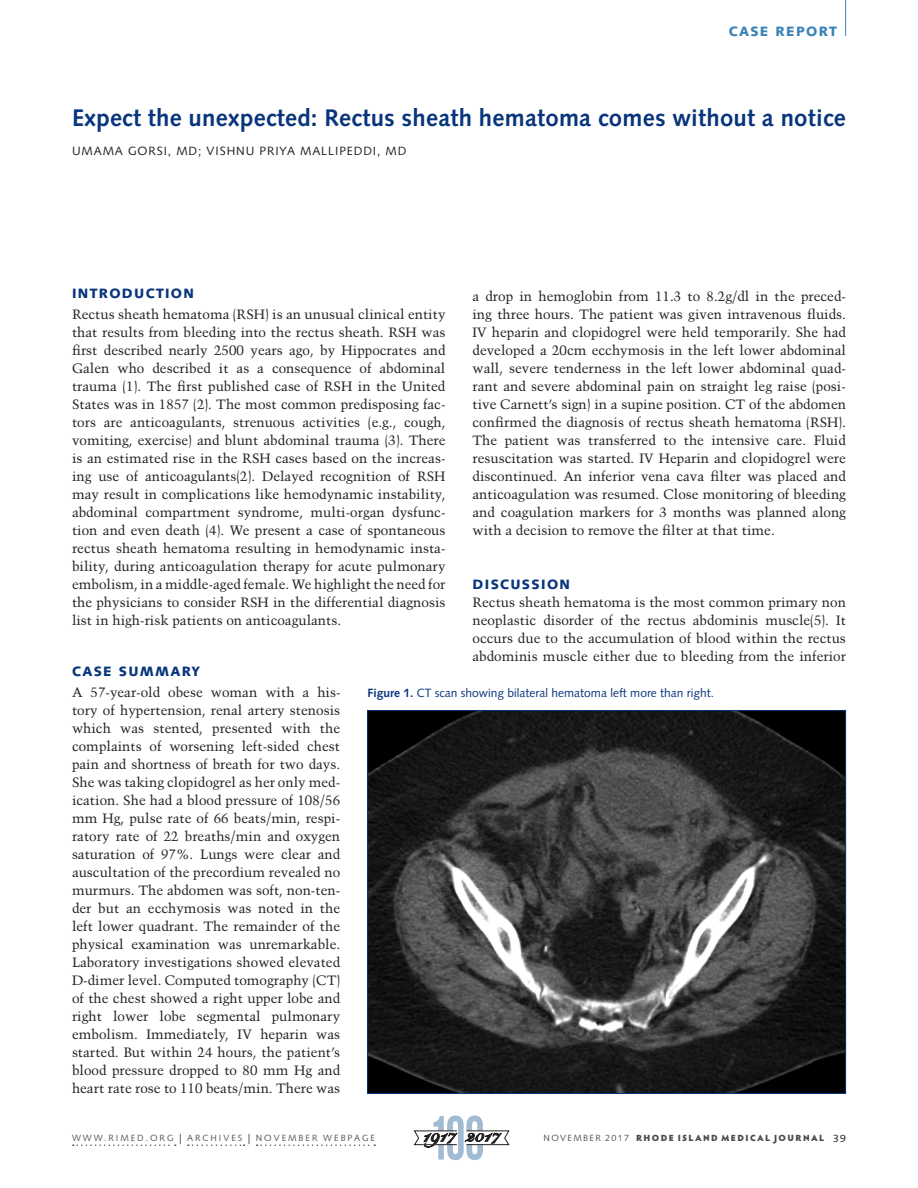
<style>
.page{position:relative;width:918px;height:1188px;background:#fff}
.page>*{position:absolute;margin:0;border:0;box-sizing:border-box;transform-origin:0 0}
.CLINICAL_TITLE{font:700 24px "Syntax";letter-spacing:.01em;color:#08357c}
.clinical_text_1st_pa{font:13.5px/18px "Trump Mediaeval";color:#231f20;text-align:justify}
.clincal_Head{font:900 13.5px "Syntax";letter-spacing:.1em;color:#08357c}
.dept_blue{font:900 13.5px "Syntax";letter-spacing:.1em;color:#3983b7}
.clinical_figure_capt{font:12px "Syntax";color:#08357c}
.byline_author{font:12px "Syntax";letter-spacing:.075em;color:#231f20}
.t1{font:900 9px "Hypatia Sans Pro";letter-spacing:.155em;color:#4b4c4d}
.t2{font:9px "Syntax";letter-spacing:.215em;color:#57585a}
.s1{font-weight:700}
.s2{font-size:13.5px;color:#231f20}
.s3{font-family:"Syntax";font-weight:400;color:#57585a}
.s4{font-family:"Syntax";font-weight:400;font-size:10.5px;color:#231f20}
</style>
<div class="page">
<hr style="left:845px;top:0;width:1px;height:36px;background:#3983b7">
<img style="left:369px;top:712px;width:475px;height:380px">
<svg style="left:412px;top:710px;width:99px;height:450px;background:#525353"></svg>
<svg style="left:73px;top:1144px;width:103px;height:2px"></svg>
<svg style="left:188px;top:1144px;width:56px;height:2px"></svg>
<svg style="left:257px;top:1144px;width:118px;height:2px"></svg>
<p class="dept_blue" style="left:729px;top:23px;width:110px">CASE REPORT</p>
<p class="CLINICAL_TITLE" style="left:72px;top:104px;width:775px">Expect the unexpected: Rectus sheath hematoma comes without a notice</p>
<p class="byline_author" style="left:72px;top:143px;width:336px">UMAMA GORSI, MD; VISHNU PRIYA MALLIPEDDI, MD</p>
<p class="clincal_Head" style="left:72px;top:285px;width:124px">INTRODUCTION</p>
<p class="clinical_text_1st_pa" style="left:72px;top:305px;width:375px">Rectus sheath hematoma (RSH) is an unusual clinical entity that results from bleeding into the rectus sheath. RSH was first described nearly 2500 years ago, by Hippocrates and Galen who described it as a consequence of abdominal trauma (1). The first published case of RSH in the United States was in 1857 (2). The most common predisposing fac&shy;tors are anticoagulants, strenuous activities (e.g., cough, vomiting, exercise) and blunt abdominal trauma (3). There is an estimated rise in the RSH cases based on the increas&shy;ing use of anticoagulants(2). Delayed recognition of RSH may result in complications like hemodynamic instability, abdominal compartment syndrome, multi-organ dysfunc&shy;tion and even death (4). We present a case of spontaneous rectus sheath hematoma resulting in hemodynamic insta&shy;bility, during anticoagulation therapy for acute pulmonary embolism, in a middle-aged female. We highlight the need for the physicians to consider RSH in the differential diagnosis list in high-risk patients on anticoagulants.</p>
<p class="clincal_Head" style="left:72px;top:663px;width:129px">CASE SUMMARY</p>
<p class="clinical_text_1st_pa" style="left:72px;top:683px;width:270px">A 57-year-old obese woman with a his&shy;tory of hypertension, renal artery stenosis which was stented, presented with the complaints of worsening left-sided chest pain and shortness of breath for two days.<br>She was taking clopidogrel as her only med&shy;ication. She had a blood pressure of 108/56 mm Hg, pulse rate of 66 beats/min, respi&shy;ratory rate of 22 breaths/min and oxygen saturation of 97%. Lungs were clear and auscultation of the precordium revealed no murmurs. The abdomen was soft, non-ten&shy;der but an ecchymosis was noted in the left lower quadrant. The remainder of the physical examination was unremarkable.<br>Laboratory investigations showed elevated D-dimer level. Computed tomography (CT) of the chest showed a right upper lobe and right lower lobe segmental pulmonary embolism. Immediately, IV heparin was started. But within 24 hours, the patient’s blood pressure dropped to 80 mm Hg and heart rate rose to 110 beats/min. There was</p>
<p class="clinical_text_1st_pa" style="left:472px;top:287px;width:375px">a drop in hemoglobin from 11.3 to 8.2g/dl in the preced&shy;ing three hours. The patient was given intravenous fluids.<br>IV heparin and clopidogrel were held temporarily. She had developed a 20cm ecchymosis in the left lower abdominal wall, severe tenderness in the left lower abdominal quad&shy;rant and severe abdominal pain on straight leg raise (posi&shy;tive Carnett’s sign) in a supine position. CT of the abdomen confirmed the diagnosis of rectus sheath hematoma (RSH).<br>The patient was transferred to the intensive care. Fluid resuscitation was started. IV Heparin and clopidogrel were discontinued. An inferior vena cava filter was placed and anticoagulation was resumed. Close monitoring of bleeding and coagulation markers for 3 months was planned along with a decision to remove the filter at that time.</p>
<p class="clincal_Head" style="left:472px;top:577px;width:99px">DISCUSSION</p>
<p class="clinical_text_1st_pa" style="left:472px;top:593px;width:375px">Rectus sheath hematoma is the most common primary non neoplastic disorder of the rectus abdominis muscle(5). It occurs due to the accumulation of blood within the rectus abdominis muscle either due to bleeding from the inferior</p>
<p class="clinical_figure_capt" style="left:368px;top:686px;width:348px"><span class="s1">Figure 1.</span> CT scan showing bilateral hematoma left more than right.</p>
<p class="t2" style="left:72px;top:1132px;width:305px">WWW.RIMED.ORG <span class="s2">|</span> ARCHIVES <span class="s2">|</span> NOVEMBER WEBPAGE</p>
<p class="t1" style="left:544px;top:1131px;width:304px"><span class="s3">NOVEMBER 2017</span> RHODE ISLAND MEDICAL JOURNAL <span class="s4">39</span></p>
</div>
